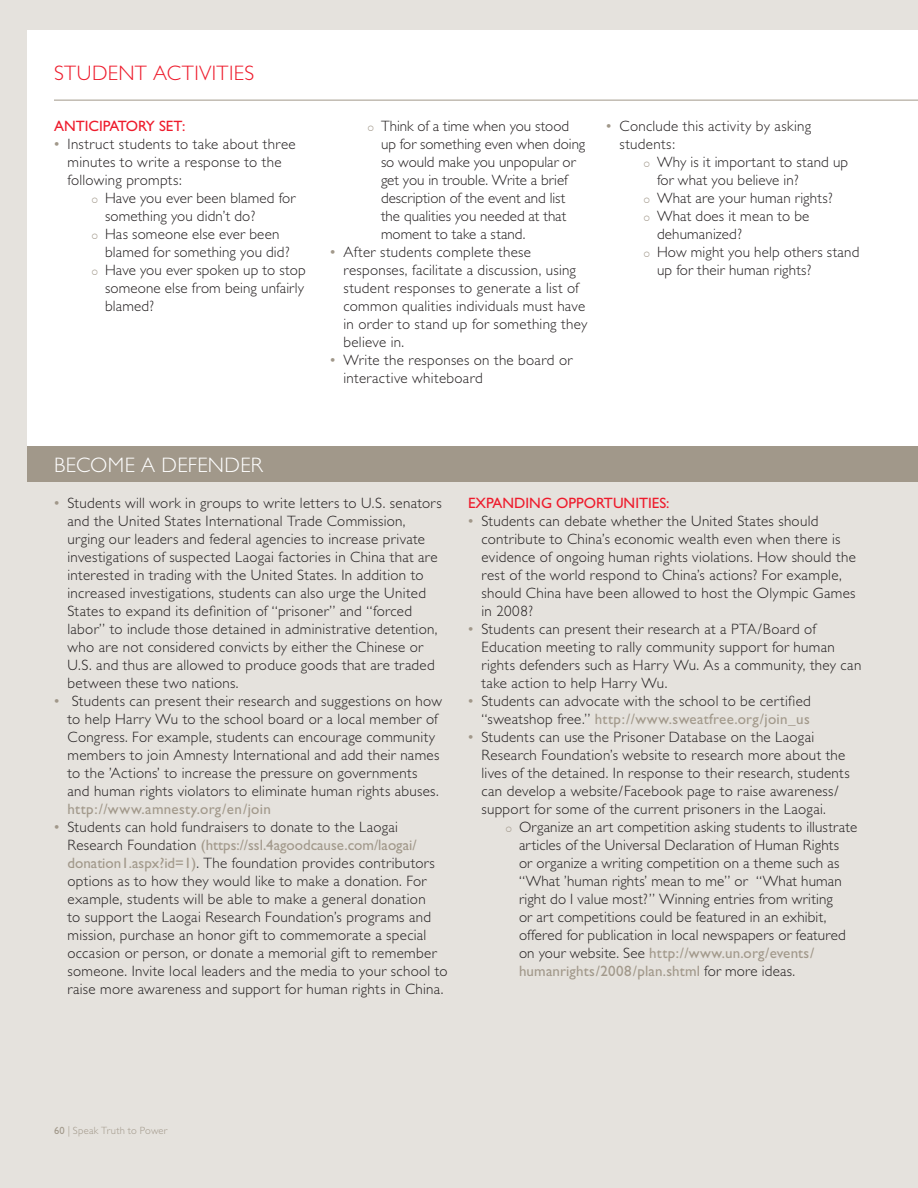
<style>
.page{position:relative;width:918px;height:1188px;background:#e5e2dd}
.page>*{position:absolute;margin:0;border:0;box-sizing:border-box;transform-origin:0 0}
.tan_subheading{font:300 21px "Gill Sans";letter-spacing:.02em;color:#ee1b2c}
.white_subheading{font:300 21px "Gill Sans";letter-spacing:.015em;color:#fff}
.bullets{font:300 15px/18px "Gill Sans";letter-spacing:.02em;color:#231f20}
._2nd_level_bullets{font:300 15px/18px "Gill Sans";letter-spacing:.01em;color:#231f20}
.t1{font:15px "Gill Sans";color:#ee1b2c}
.t2{font:300 10.5px "Gill Sans";letter-spacing:.025em;color:#a1988a}
.s1{font-weight:400;color:#a1988a}
.s2{font-weight:400}
</style>
<div class="page">
<div style="left:27px;top:30px;width:891px;height:434px;background:#fff"></div>
<div style="left:27px;top:446px;width:891px;height:36px;background:#a1988a"></div>
<hr style="left:54px;top:100px;width:864px;height:1px;background:#a1988a">
<p class="tan_subheading" style="left:54px;top:61px;width:202px">STUDENT ACTIVITIES</p>
<p class="t1" style="left:54px;top:117px;width:133px">ANTICIPATORY SET:</p>
<p class="bullets" style="left:68px;top:135px;width:230px;text-indent:-14px"><span class="s1">•</span> Instruct students to take about three minutes to write a response to the following prompts:</p>
<p class="_2nd_level_bullets" style="left:105px;top:189px;width:192px">Have you ever been blamed for something you didn’t do?</p>
<p class="_2nd_level_bullets" style="left:105px;top:225px;width:186px">Has someone else ever been blamed for something you did?</p>
<p class="_2nd_level_bullets" style="left:105px;top:261px;width:202px;text-align:justify">Have you ever spoken up to stop someone else from being unfairly blamed?</p>
<p class="_2nd_level_bullets" style="left:381px;top:117px;width:206px">Think of a time when you stood up for something even when doing so would make you unpopular or get you in trouble. Write a brief description of the event and list the qualities you needed at that moment to take a stand.</p>
<p class="bullets" style="left:344px;top:243px;width:245px;text-indent:-14px"><span class="s1">•</span> After students complete these responses, facilitate a discussion, using student responses to generate a list of common qualities individuals must have in order to stand up for something they believe in.</p>
<p class="bullets" style="left:344px;top:351px;width:230px;text-indent:-14px"><span class="s1">•</span> Write the responses on the board or interactive whiteboard</p>
<p class="bullets" style="left:620px;top:117px;width:193px;text-indent:-14px"><span class="s1">•</span> Conclude this activity by asking students:</p>
<p class="_2nd_level_bullets" style="left:657px;top:153px;width:193px">Why is it important to stand up for what you believe in?</p>
<p class="_2nd_level_bullets" style="left:657px;top:189px;width:177px">What are your human rights?</p>
<p class="_2nd_level_bullets" style="left:657px;top:207px;width:154px">What does it mean to be dehumanized?</p>
<p class="_2nd_level_bullets" style="left:657px;top:243px;width:204px">How might you help others stand up for their human rights?</p>
<p class="white_subheading" style="left:54px;top:453px;width:210px">BECOME A DEFENDER</p>
<p class="bullets" style="left:68px;top:494px;width:376px;text-indent:-14px"><span class="s1">•</span> Students will work in groups to write letters to U.S. senators and the United States International Trade Commission, urging our leaders and federal agencies to increase private investigations of suspected Laogai factories in China that are interested in trading with the United States. In addition to increased investigations, students can also urge the United States to expand its definition of “prisoner” and “forced labor” to include those detained in administrative detention, who are not considered convicts by either the Chinese or U.S. and thus are allowed to produce goods that are traded between these two nations.</p>
<p class="bullets" style="left:68px;top:692px;width:376px;text-indent:-14px"><span class="s1">•</span> Students can present their research and suggestions on how to help Harry Wu to the school board or a local member of Congress. For example, students can encourage community members to join Amnesty International and add their names to the ’Actions’ to increase the pressure on governments and human rights violators to eliminate human rights abuses. <span class="s1">http://www.amnesty.org/en/join</span></p>
<p class="bullets" style="left:68px;top:818px;width:382px;text-indent:-14px"><span class="s1">•</span> Students can hold fundraisers to donate to the Laogai Research Foundation <span class="s1">(https://ssl.4agoodcause.com/laogai/ donation1.aspx?id=1)</span>. The foundation provides contributors options as to how they would like to make a donation. For example, students will be able to make a general donation<br>to support the Laogai Research Foundation’s programs and mission, purchase an honor gift to commemorate a special occasion or person, or donate a memorial gift to remember someone. Invite local leaders and the media to your school to raise more awareness and support for human rights in China.</p>
<p class="t1" style="left:468px;top:494px;width:203px">EXPANDING OPPORTUNITIES:</p>
<p class="bullets" style="left:482px;top:512px;width:376px;text-indent:-14px"><span class="s1">•</span> Students can debate whether the United States should contribute to China’s economic wealth even when there is evidence of ongoing human rights violations. How should the rest of the world respond to China’s actions? For example, should China have been allowed to host the Olympic Games in 2008?</p>
<p class="bullets" style="left:482px;top:620px;width:381px;text-indent:-14px"><span class="s1">•</span> Students can present their research at a PTA/Board of Education meeting to rally community support for human rights defenders such as Harry Wu. As a community, they can take action to help Harry Wu.</p>
<p class="bullets" style="left:468px;top:692px;width:344px;text-align:right"><span class="s1">•</span> Students can advocate with the school to be certified “sweatshop free.” <span class="s1">http://www.sweatfree.org/join_us</span></p>
<p class="bullets" style="left:482px;top:728px;width:370px;text-indent:-14px"><span class="s1">•</span> Students can use the Prisoner Database on the Laogai Research Foundation’s website to research more about the lives of the detained. In response to their research, students can develop a website/Facebook page to raise awareness/ support for some of the current prisoners in the Laogai.</p>
<p class="_2nd_level_bullets" style="left:519px;top:818px;width:340px">Organize an art competition asking students to illustrate articles of the Universal Declaration of Human Rights<br>or organize a writing competition on a theme such as “What ’human rights’ mean to me” or “What human right do I value most?” Winning entries from writing<br>or art competitions could be featured in an exhibit, offered for publication in local newspapers or featured on your website. See <span class="s1">http://www.un.org/events/ humanrights/2008/plan.shtml</span> for more ideas.</p>
<p class="t2" style="left:54px;top:1125px;width:115px"><span class="s2">60</span> | Speak Truth to Power</p>
</div>
